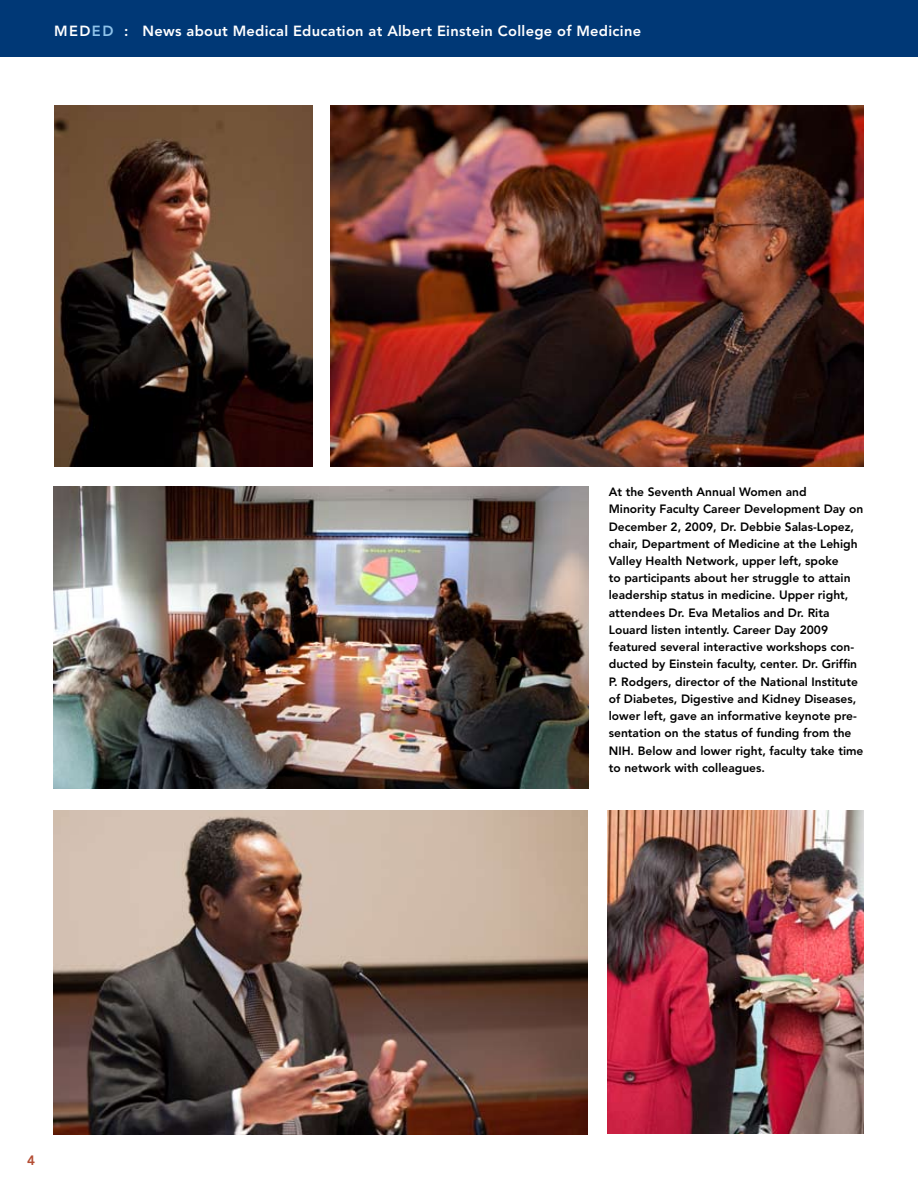
<style>
.page{position:relative;width:918px;height:1188px;background:#fff}
.page>*{position:absolute;margin:0;border:0;box-sizing:border-box;transform-origin:0 0}
.t1{font:800 14.7px "Avenir";letter-spacing:.02em;color:#fff}
.t2{font:800 13.5px "Avenir";color:#b44d33}
.t3{font:800 12px/17.2px "Avenir";color:#000}
.s1{color:#8fc3ea}
</style>
<div class="page">
<div style="left:0;top:0;width:918px;height:56px;background:#003876"></div>
<img style="left:54px;top:105px;width:258px;height:362px">
<img style="left:331px;top:105px;width:533px;height:361px">
<img style="left:54px;top:486px;width:534px;height:302px">
<img style="left:54px;top:810px;width:534px;height:324px">
<img style="left:608px;top:810px;width:256px;height:324px">
<p class="t1" style="left:54px;top:22px;width:589px">MED <span class="s1">ED</span> : News about Medical Education at Albert Einstein College of Medicine</p>
<p class="t2" style="left:27px;top:1152px;width:9px">4</p>
<p class="t3" style="left:609px;top:483px;width:256px">At the Seventh Annual Women and<br>Minority Faculty Career Development Day on December 2, 2009, Dr. Debbie Salas-Lopez, chair, Department of Medicine at the Lehigh Valley Health N etwork, upper left, spoke<br>to participants about her struggle to attain leadership status in medicine. Upper right, attendees Dr. Eva Metalios and Dr. Rita Louard listen intently. Career Day 2009 featured several interactive workshops con&shy;ducted by Einstein faculty, center. Dr. Griffin P. Rodgers, director of the National Institute of Diabetes, Digestive and Kidney Diseases, lower left, gave an informative keynote pre&shy;sentation on the status of funding from the<br>NI H. Below and lower right, faculty take time to network with colleagues.</p>
</div>
